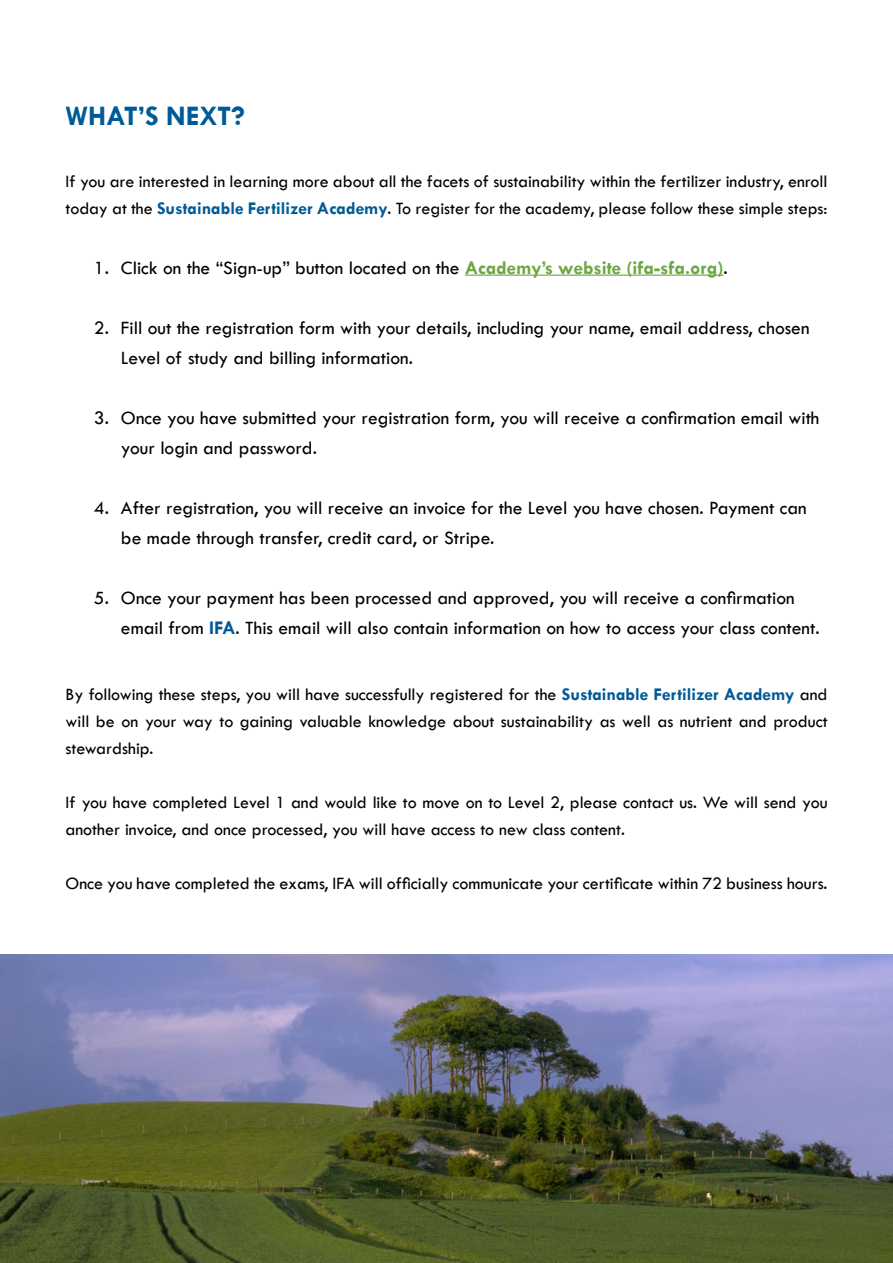
<style>
.page{position:relative;width:893px;height:1263px;background:#fff}
.page>*{position:absolute;margin:0;border:0;box-sizing:border-box;transform-origin:0 0}
.t1{font:700 28.5px "Tw Cen";color:#005a97}
.t2{font:19.5px/30px "Tw Cen";color:#000}
.t3{font:18px/27px "Tw Cen";color:#000}
.s1{font-weight:700;color:#005a97}
.s2{font-weight:700;color:#6da843}
</style>
<div class="page">
<hr style="left:465px;top:275px;width:258px;height:1px;background:#6da843">
<img style="left:0;top:955px;width:893px;height:308px">
<h1 class="t1" style="left:65px;top:99px;width:181px">WHAT’S NEXT?</h1>
<p class="t3" style="left:65px;top:168px;width:764px">If you are interested in learning more about all the facets of sustainability within the fertilizer industry, enroll today at the <span class="s1">Sustainable Fertilizer Academy</span>. To register for the academy, please follow these simple steps:</p>
<p class="t2" style="left:94px;top:252px;width:635px">1. Click on the “Sign-up” button located on the <span class="s2">Academy’s website (ifa-sfa.org)</span>.</p>
<p class="t2" style="left:121px;top:312px;width:690px;text-indent:-27px">2. Fill out the registration form with your details, including your name, email address, chosen<br>Level of study and billing information.</p>
<p class="t2" style="left:121px;top:402px;width:700px;text-indent:-27px">3. Once you have submitted your registration form, you will receive a confirmation email with your login and password.</p>
<p class="t2" style="left:121px;top:492px;width:687px;text-indent:-27px">4. After registration, you will receive an invoice for the Level you have chosen. Payment can be made through transfer, credit card, or Stripe.</p>
<p class="t2" style="left:121px;top:582px;width:700px;text-indent:-27px">5. Once your payment has been processed and approved, you will receive a confirmation email from <span class="s1">IFA</span>. This email will also contain information on how to access your class content.</p>
<p class="t3" style="left:65px;top:681px;width:764px;text-align:justify">By following these steps, you will have successfully registered for the <span class="s1">Sustainable Fertilizer Academy</span> and will be on your way to gaining valuable knowledge about sustainability as well as nutrient and product stewardship.</p>
<p class="t3" style="left:65px;top:789px;width:764px">If you have completed Level 1 and would like to move on to Level 2, please contact us. We will send you another invoice, and once processed, you will have access to new class content.</p>
<p class="t3" style="left:65px;top:870px;width:763px">Once you have completed the exams, IFA will officially communicate your certificate within 72 business hours.</p>
</div>
